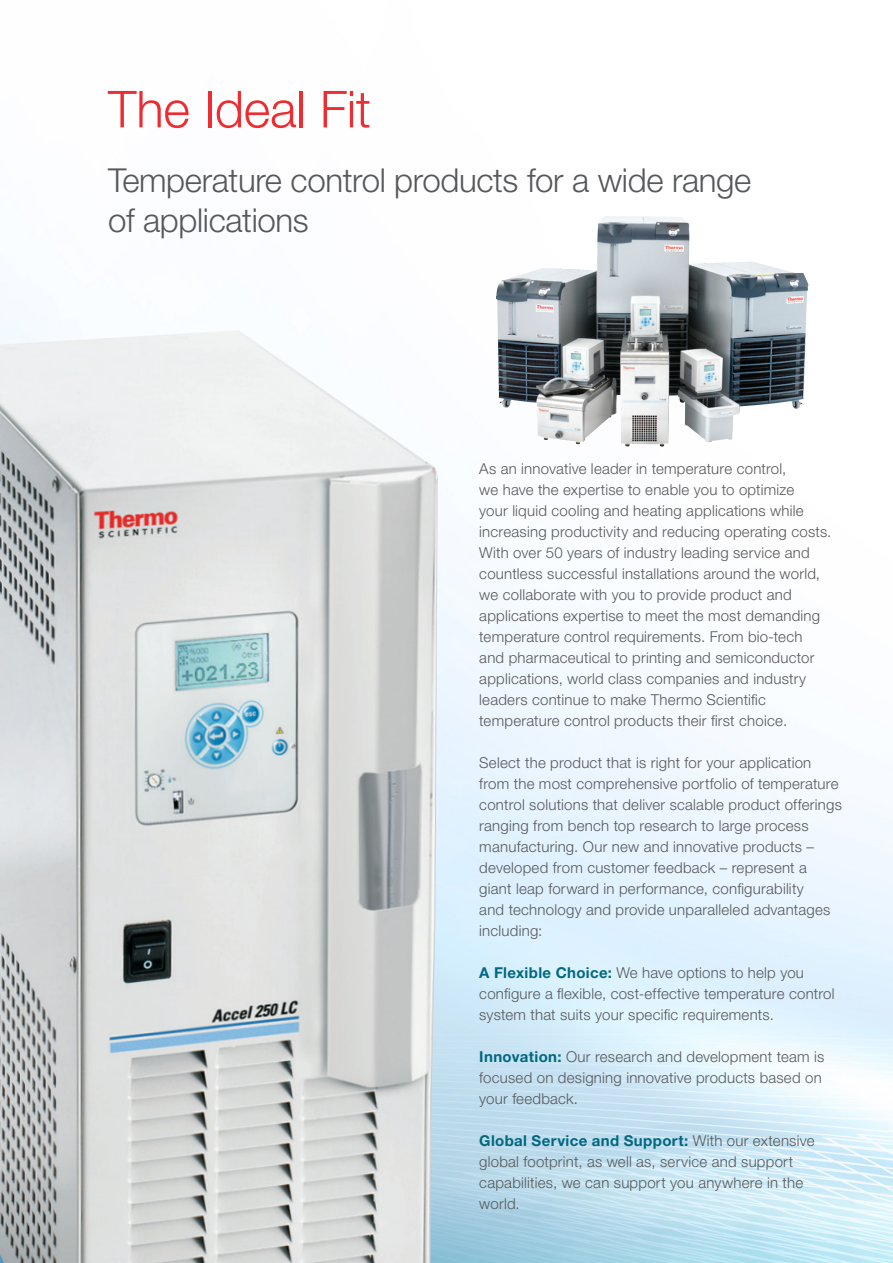
<style>
.page{position:relative;width:893px;height:1263px;background:#fff}
.page>*{position:absolute;margin:0;border:0;box-sizing:border-box;transform-origin:0 0}
.Headline{font:300 51px "Helvetica Neue LT Std";letter-spacing:-.005em;color:#ee2d33}
.Subhead_Main{font:300 33px/40.5px "Helvetica Neue LT Std";letter-spacing:-.01em;color:#57585a}
.Content_Header{font:300 15px/21px "Helvetica Neue LT Std";letter-spacing:.015em;color:#57585a}
.s1{font-weight:700;color:#00687f}
</style>
<div class="page">
<img style="left:0;top:216px;width:893px;height:1047px">
<img style="left:496px;top:216px;width:135px;height:230px">
<img style="left:0;top:330px;width:441px;height:933px">
<p class="Headline" style="left:108px;top:78px;width:264px">The Ideal Fit</p>
<p class="Subhead_Main" style="left:108px;top:159px;width:645px">Temperature control products for a wide range of applications</p>
<p class="Content_Header" style="left:479px;top:458px;width:354px">As an innovative leader in temperature control,<br>we have the expertise to enable you to optimize<br>your liquid cooling and heating applications while increasing productivity and reducing operating costs.<br>With over 50 years of industry leading service and countless successful installations around the world, we collaborate with you to provide product and applications expertise to meet the most demanding temperature control requirements. From bio-tech<br>and pharmaceutical to printing and semiconductor applications, world class companies and industry leaders continue to make Thermo Scientific temperature control products their first choice.</p>
<p class="Content_Header" style="left:479px;top:752px;width:364px">Select the product that is right for your application from the most comprehensive portfolio of temperature control solutions that deliver scalable product offerings ranging from bench top research to large process manufacturing. Our new and innovative products – developed from customer feedback – represent a giant leap forward in performance, configurability<br>and technology and provide unparalleled advantages including:</p>
<p class="Content_Header" style="left:479px;top:962px;width:357px"><span class="s1">A Flexible Choice:</span> We have options to help you configure a flexible, cost-effective temperature control system that suits your specific requirements.</p>
<p class="Content_Header" style="left:479px;top:1046px;width:347px"><span class="s1">Innovation:</span> Our research and development team is focused on designing innovative products based on your feedback.</p>
<p class="Content_Header" style="left:479px;top:1130px;width:337px"><span class="s1">Global Service and Support:</span> With our extensive global footprint, as well as, service and support capabilities, we can support you anywhere in the world.</p>
</div>
